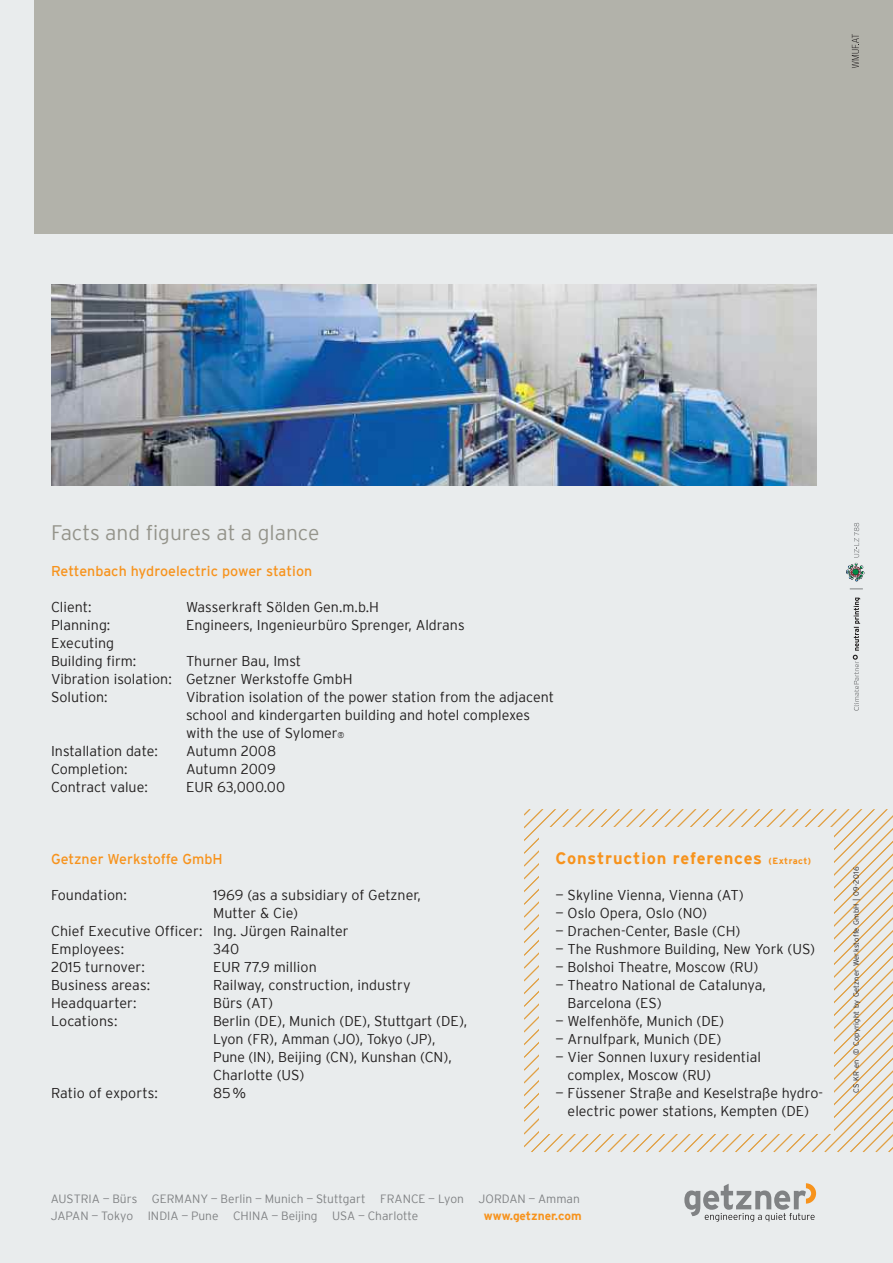
<style>
.page{position:relative;width:893px;height:1263px;background:#e9eced}
.page>*{position:absolute;margin:0;border:0;box-sizing:border-box;transform-origin:0 0}
.t1{font:300 21px "Interstate";color:#94948b}
.t2{font:700 16.5px "Interstate";letter-spacing:.05em;color:#f7931d}
.t3{font:300 14.25px/18px "Interstate";color:#221f1f}
.t4{font:14.25px "Interstate";color:#f7931d}
.t5{font:300 12px/17.4px "Interstate";color:#808284}
.t6{font:700 12px "Interstate";color:#f7931d}
.t7{font:300 7.5px "Interstate";letter-spacing:.04em;color:#221f1f}
.s1{font-size:8.25px}
.s2{font-size:9px}
</style>
<div class="page">
<div style="left:34px;top:0;width:859px;height:234px;background:#b2b2aa"></div>
<svg style="left:524px;top:810px;width:369px;height:342px"></svg>
<div style="left:539px;top:828px;width:294px;height:306px;background:#e9eced"></div>
<img style="left:51px;top:285px;width:765px;height:201px">
<svg style="left:853px;top:598px;width:7px;height:113px"></svg>
<svg style="left:846px;top:563px;width:18px;height:18px"></svg>
<hr style="left:842px;top:1107px;width:34px;height:1px;background:#808284">
<svg style="left:850px;top:589px;width:13px;height:1px"></svg>
<svg style="left:854px;top:523px;width:5px;height:34px"></svg>
<svg style="left:852px;top:34px;width:7px;height:34px"></svg>
<svg style="left:684px;top:1183px;width:132px;height:39px"></svg>
<h1 class="t1" style="left:51px;top:521px;width:270px">Facts and igures at a glance</h1>
<p class="t4" style="left:51px;top:565px;width:263px">Rettenbach hydroelectric power station</p>
<p class="t3" style="left:51px;top:598px;width:42px">Client:</p>
<p class="t3" style="left:186px;top:598px;width:195px">Wasserkraft Sölden Gen.m.b.H</p>
<p class="t3" style="left:51px;top:616px;width:61px">Planning:</p>
<p class="t3" style="left:186px;top:616px;width:280px">Engineers, Ingenieurbüro Sprenger, Aldrans</p>
<p class="t3" style="left:51px;top:634px;width:87px">Executing<br>Building irm:</p>
<p class="t3" style="left:51px;top:652px;width:303px;text-indent:135px">Thurner Bau, Imst<br>Vibration isolation: Getzner Werkstoffe GmbH<br>Solution:</p>
<p class="t3" style="left:186px;top:688px;width:369px">Vibration isolation of the power station from the adjacent school and kindergarten building and hotel complexes with the use of Sylomer<span class="s1">®</span></p>
<p class="t3" style="left:51px;top:742px;width:108px">Installation date:</p>
<p class="t3" style="left:186px;top:742px;width:92px">Autumn 2008</p>
<p class="t3" style="left:51px;top:760px;width:78px">Completion:</p>
<p class="t3" style="left:186px;top:760px;width:91px">Autumn 2009</p>
<p class="t3" style="left:51px;top:778px;width:98px">Contract value:</p>
<p class="t3" style="left:186px;top:778px;width:101px">EUR 63,000.00</p>
<p class="t4" style="left:51px;top:853px;width:173px">Getzner Werkstoffe GmbH</p>
<p class="t3" style="left:51px;top:886px;width:77px">Foundation:</p>
<p class="t3" style="left:213px;top:886px;width:209px">1969 (as a subsidiary of Getzner,</p>
<p class="t3" style="left:213px;top:904px;width:86px">Mutter &amp; Cie)</p>
<p class="t3" style="left:51px;top:922px;width:299px">Chief Executive Oficer: Ing. Jürgen Rainalter</p>
<p class="t3" style="left:51px;top:940px;width:74px">Employees:</p>
<p class="t3" style="left:213px;top:940px;width:28px">340</p>
<p class="t3" style="left:51px;top:958px;width:95px">2015 turnover:</p>
<p class="t3" style="left:213px;top:958px;width:105px">EUR 77.9 million</p>
<p class="t3" style="left:51px;top:976px;width:101px">Business areas:</p>
<p class="t3" style="left:213px;top:976px;width:199px">Railway, construction, industry</p>
<p class="t3" style="left:51px;top:994px;width:87px">Headquarter:</p>
<p class="t3" style="left:213px;top:994px;width:62px">Bürs (AT)</p>
<p class="t3" style="left:51px;top:1012px;width:68px">Locations:</p>
<p class="t3" style="left:213px;top:1012px;width:256px">Berlin (DE), Munich (DE), Stuttgart (DE),<br>Lyon (FR), Amman (JO), Tokyo (JP),<br>Pune (IN), Beijing (CN), Kunshan (CN),<br>Charlotte (US)</p>
<p class="t3" style="left:51px;top:1084px;width:108px">Ratio of exports:</p>
<p class="t3" style="left:213px;top:1084px;width:35px">85 %</p>
<p class="t2" style="left:556px;top:852px;width:257px">Construction references <span class="s2">(Extract)</span></p>
<p class="t3" style="left:556px;top:886px;width:190px">— Skyline Vienna, Vienna (AT)</p>
<p class="t3" style="left:556px;top:904px;width:153px">— Oslo Opera, Oslo (NO)</p>
<p class="t3" style="left:556px;top:922px;width:186px">— Drachen-Center, Basle (CH)</p>
<p class="t3" style="left:556px;top:940px;width:261px">— The Rushmore Building, New York (US)</p>
<p class="t3" style="left:556px;top:958px;width:204px">— Bolshoi Theatre, Moscow (RU)</p>
<p class="t3" style="left:568px;top:976px;width:200px;text-indent:-12px">— Theatro National de Catalunya,<br>Barcelona (ES)</p>
<p class="t3" style="left:556px;top:1012px;width:170px">— Welfenhöfe, Munich (DE)</p>
<p class="t3" style="left:556px;top:1030px;width:167px">— Arnulfpark, Munich (DE)</p>
<p class="t3" style="left:568px;top:1048px;width:195px;text-indent:-12px">— Vier Sonnen luxury residential complex, Moscow (RU)</p>
<p class="t3" style="left:556px;top:1084px;width:269px;text-align:center">— Füssener Straße and Keselstraße hydro&shy;electric power stations, Kempten (DE)</p>
<p class="t5" style="left:51px;top:1190px;width:531px">AUSTRIA — Bürs GERMANY — Berlin — Munich — Stuttgart FRANCE — Lyon JORDAN — Amman<br>JAPAN — Tokyo INDIA — Pune CHINA — Beijing USA — Charlotte</p>
<p class="t6" style="left:484px;top:1212px;width:99px">www.getzner.com</p>
<p class="t7" style="left:853px;top:1093px;width:228px;rotate:-90deg">CS KR en © Copyright by Getzner Werkstoffe GmbH | 09-2016</p>
</div>
